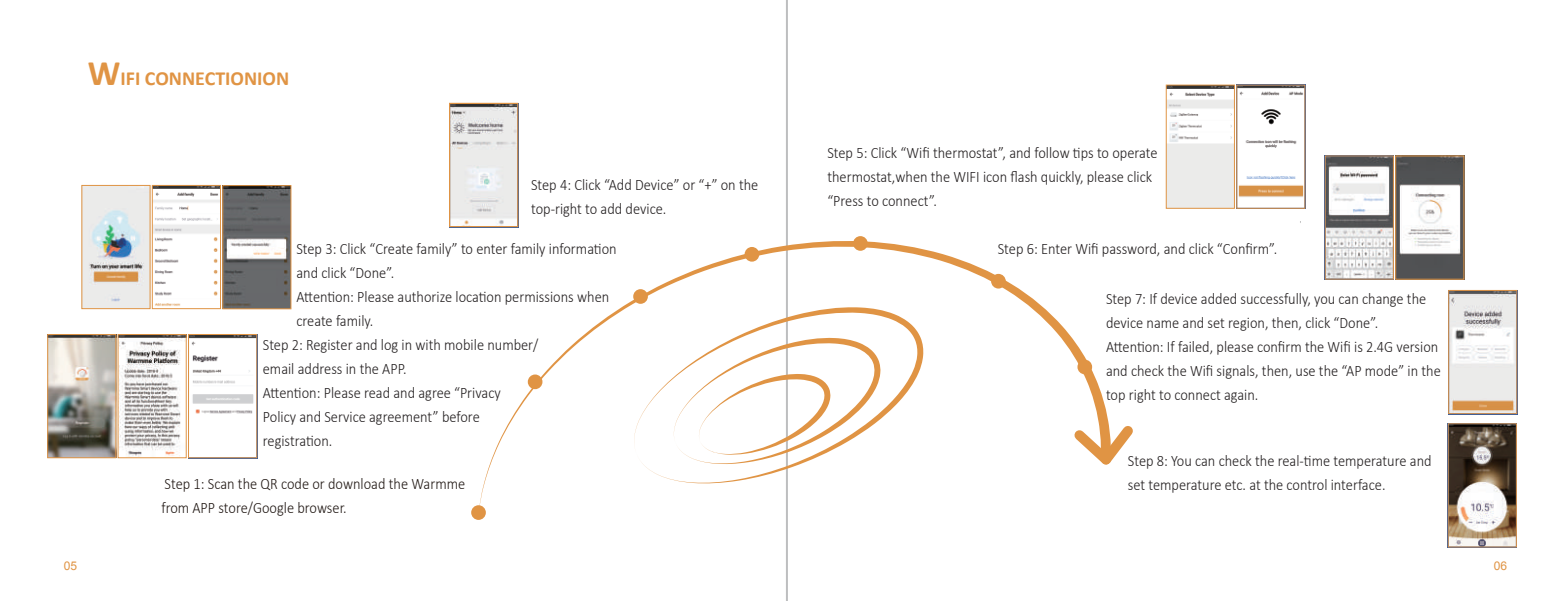
<style>
.page{position:relative;width:1565px;height:601px;background:#fff}
.page>*{position:absolute;margin:0;border:0;box-sizing:border-box;transform-origin:0 0}
.t1{font:700 20px "Calibri";color:#e09444}
.t2{font:300 16px/24px "Calibri";color:#231f20;scale:.9 1}
.t3{font:300 16px/24px "Calibri";color:#211814;scale:.9 1}
.t4{font:12px "Arial";color:#e09444}
.t5{font:2.8px "Calibri";color:#030303}
.s1{font-size:36px}
</style>
<div class="page">
<hr style="left:786px;top:0;width:2px;height:601px;background:#bdbebf">
<svg style="left:479px;top:240px;width:629px;height:280px"></svg>
<svg style="left:1065px;top:417px;width:68px;height:57px"></svg>
<div style="left:471px;top:505px;width:15px;height:15px;background:#e09444;border-radius:50%"></div>
<div style="left:528px;top:374px;width:14px;height:15px;background:#e09444;border-radius:50%"></div>
<div style="left:633px;top:289px;width:15px;height:15px;background:#e09444;border-radius:50%"></div>
<div style="left:744px;top:247px;width:15px;height:15px;background:#e09444;border-radius:50%"></div>
<div style="left:853px;top:236px;width:15px;height:15px;background:#e09444;border-radius:50%"></div>
<div style="left:991px;top:274px;width:15px;height:15px;background:#e09444;border-radius:50%"></div>
<div style="left:1098px;top:447px;width:15px;height:15px;background:#e09444;border-radius:50%"></div>
<svg style="left:634px;top:306px;width:290px;height:178px"></svg>
<svg style="left:674px;top:337px;width:207px;height:127px"></svg>
<div style="left:1077px;top:360px;width:15px;height:14px;background:#e09444;border-radius:50%"></div>
<img style="left:1168px;top:87px;width:65px;height:120px">
<img style="left:1239px;top:88px;width:63px;height:109px">
<img style="left:49px;top:336px;width:65px;height:120px">
<div style="left:47px;top:334px;width:69px;height:124px;border:1px solid #e09444"></div>
<img style="left:120px;top:336px;width:65px;height:120px">
<div style="left:118px;top:334px;width:69px;height:124px;border:1px solid #e09444"></div>
<img style="left:191px;top:337px;width:63px;height:77px">
<div style="left:188px;top:334px;width:69px;height:124px;border:1px solid #e09444"></div>
<img style="left:83px;top:187px;width:66px;height:120px">
<img style="left:154px;top:187px;width:65px;height:119px">
<img style="left:224px;top:187px;width:65px;height:120px">
<div style="left:81px;top:185px;width:70px;height:124px;border:1px solid #e09444"></div>
<div style="left:152px;top:185px;width:69px;height:124px;border:1px solid #e09444"></div>
<div style="left:222px;top:185px;width:69px;height:124px;border:1px solid #e09444"></div>
<img style="left:452px;top:106px;width:63px;height:118px">
<div style="left:449px;top:103px;width:69px;height:124px;border:1px solid #e09444"></div>
<div style="left:1166px;top:85px;width:69px;height:124px;border:1px solid #e09444"></div>
<div style="left:1236px;top:85px;width:69px;height:124px;border:1px solid #e09444"></div>
<img style="left:1328px;top:157px;width:134px;height:121px">
<div style="left:1324px;top:155px;width:70px;height:125px;border:1px solid #e09444"></div>
<div style="left:1395px;top:155px;width:69px;height:125px;border:1px solid #e09444"></div>
<img style="left:1451px;top:293px;width:63px;height:118px">
<div style="left:1448px;top:290px;width:69px;height:124px;border:1px solid #e09444"></div>
<img style="left:1451px;top:426px;width:63px;height:118px">
<div style="left:1447px;top:423px;width:70px;height:124px;border:1px solid #e09444"></div>
<p class="t1" style="left:88px;top:66px;width:203px"><span class="s1">W</span>IFI CONNECTIONION</p>
<p class="t2" style="left:531px;top:172px;width:254px">Step 4: Click “Add Device” or “+” on the top-right to add device.</p>
<p class="t2" style="left:296px;top:237px;width:357px">Step 3: Click “Create family” to enter family information and click “Done”.<br>Attention: Please authorize location permissions when create family.</p>
<p class="t2" style="left:263px;top:333px;width:308px">Step 2: Register and log in with mobile number/ email address in the APP.<br>Attention: Please read and agree “Privacy<br>Policy and Service agreement” before registration.</p>
<p class="t3" style="left:161px;top:471px;width:339px">Step 1: Scan the QR code or download the Warmme from APP store/Google browser.</p>
<p class="t2" style="left:827px;top:140px;width:368px">Step 5: Click “Wifi thermostat”, and follow tips to operate thermostat,when the WIFI icon flash quickly, please click “Press to connect”.</p>
<p class="t2" style="left:998px;top:237px;width:312px">Step 6: Enter Wifi password, and click “Confirm”.</p>
<p class="t5" style="left:1300px;top:220px;width:2px">!</p>
<p class="t2" style="left:1106px;top:286px;width:373px">Step 7: If device added successfully, you can change the device name and set region, then, click “Done”.<br>Attention: If failed, please confirm the Wifi is 2.4G version and check the Wifi signals, then, use the “AP mode” in the top right to connect again.</p>
<p class="t2" style="left:1128px;top:448px;width:339px">Step 8: You can check the real-time temperature and set temperature etc. at the control interface.</p>
<p class="t4" style="left:64px;top:558px;width:15px">05</p>
<p class="t4" style="left:1494px;top:558px;width:15px">06</p>
</div>
